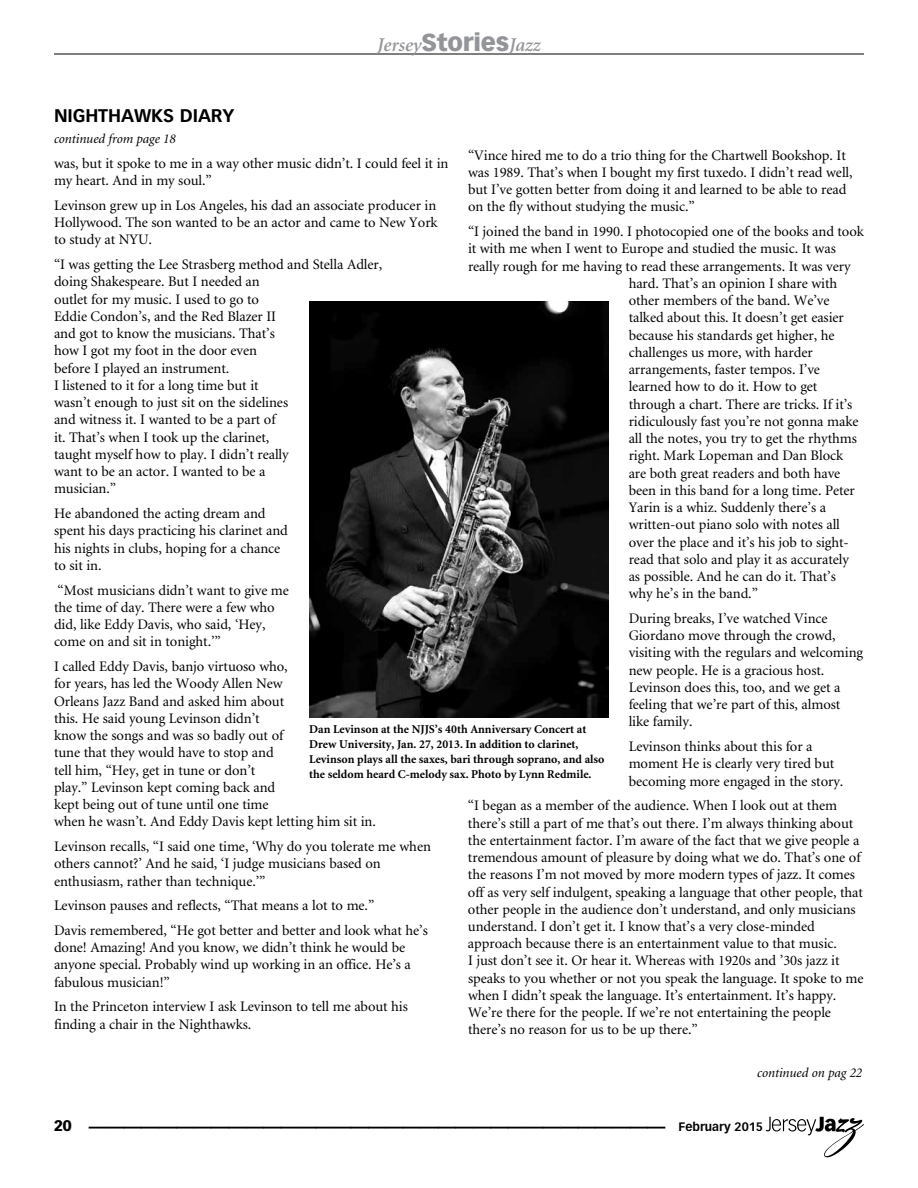
<style>
.page{position:relative;width:918px;height:1188px;background:#fff}
.page>*{position:absolute;margin:0;border:0;box-sizing:border-box;transform-origin:0 0}
.t1{font:700 36px "Vectora LH";color:#000}
.t2{font:italic 600 19.5px "Minion";letter-spacing:-.005em;color:#939598}
.t3{font:700 18px "Vectora LH";letter-spacing:-.005em;color:#000}
.t4{font:900 15px "Vectora LH";color:#000}
.t5{font:14.55px/17.2px "Minion";letter-spacing:-.005em;color:#000}
.t6{font:italic 13.5px "Minion";letter-spacing:-.005em;color:#000}
.t7{font:700 12px/15px "Minion";color:#000}
.t8{font:700 12px "Vectora LH";color:#000}
.s1{font-family:"Vectora LH";font-weight:900;font-style:normal;font-size:24px}
</style>
<div class="page">
<hr style="left:54px;top:54px;width:810px;height:1px;background:#000">
<svg style="left:766px;top:1117px;width:98px;height:40px"></svg>
<img style="left:309px;top:302px;width:299px;height:416px">
<p class="t3" style="left:54px;top:105px;width:182px">NIGHTHAWKS DIARY</p>
<p class="t6" style="left:54px;top:132px;width:123px">continued from page 18</p>
<h2 class="t2" style="left:377px;top:35px;width:165px">Jersey<span class="s1">STORIES</span>Jazz</h2>
<p class="t5" style="left:468px;top:147px;width:386px">“Vince hired me to do a trio thing for the Chartwell Bookshop. It was 1989. That’s when I bought my first tuxedo. I didn’t read well, but I’ve gotten better from doing it and learned to be able to read on the fly without studying the music.”</p>
<p class="t5" style="left:468px;top:223px;width:397px">“I joined the band in 1990. I photocopied one of the books and took</p>
<p class="t5" style="left:468px;top:241px;width:369px">it with me when I went to Europe and studied the music. It was</p>
<p class="t5" style="left:468px;top:258px;width:384px">really rough for me having to read these arrangements. It was very</p>
<p class="t5" style="left:629px;top:275px;width:210px">hard. That’s an opinion I share with</p>
<p class="t5" style="left:629px;top:292px;width:202px">other members of the band. We’ve</p>
<p class="t5" style="left:629px;top:310px;width:217px">talked about this. It doesn’t get easier</p>
<p class="t5" style="left:629px;top:327px;width:208px">because his standards get higher, he</p>
<p class="t5" style="left:629px;top:344px;width:186px">challenges us more, with harder</p>
<p class="t5" style="left:629px;top:361px;width:193px">arrangements, faster tempos. I’ve</p>
<p class="t5" style="left:629px;top:379px;width:190px">learned how to do it. How to get</p>
<p class="t5" style="left:629px;top:396px;width:225px">through a chart. There are tricks. If it’s</p>
<p class="t5" style="left:629px;top:413px;width:231px">ridiculously fast you’re not gonna make</p>
<p class="t5" style="left:629px;top:430px;width:230px">all the notes, you try to get the rhythms</p>
<p class="t5" style="left:629px;top:448px;width:216px">right. Mark Lopeman and Dan Block</p>
<p class="t5" style="left:629px;top:465px;width:213px">are both great readers and both have</p>
<p class="t5" style="left:629px;top:482px;width:228px">been in this band for a long time. Peter</p>
<p class="t5" style="left:629px;top:499px;width:199px">Yarin is a whiz. Suddenly there’s a</p>
<p class="t5" style="left:629px;top:517px;width:213px">written-out piano solo with notes all</p>
<p class="t5" style="left:629px;top:534px;width:222px">over the place and it’s his job to sight-</p>
<p class="t5" style="left:629px;top:551px;width:222px">read that solo and play it as accurately</p>
<p class="t5" style="left:629px;top:568px;width:209px">as possible. And he can do it. That’s</p>
<p class="t5" style="left:629px;top:585px;width:131px">why he’s in the band.”</p>
<p class="t5" style="left:629px;top:610px;width:236px">During breaks, I’ve watched Vince<br>Giordano move through the crowd, visiting with the regulars and welcoming new people. He is a gracious host.<br>Levinson does this, too, and we get a feeling that we’re part of this, almost like family.</p>
<p class="t5" style="left:629px;top:738px;width:216px">Levinson thinks about this for a moment He is clearly very tired but becoming more engaged in the story.</p>
<p class="t5" style="left:468px;top:798px;width:397px">“I began as a member of the audience. When I look out at them there’s still a part of me that’s out there. I’m always thinking about the entertainment factor. I’m aware of the fact that we give people a tremendous amount of pleasure by doing what we do. That’s one of the reasons I’m not moved by more modern types of jazz. It comes off as very self indulgent, speaking a language that other people, that other people in the audience don’t understand, and only musicians understand. I don’t get it. I know that’s a very close-minded approach because there is an entertainment value to that music.<br>I just don’t see it. Or hear it. Whereas with 1920s and ’30s jazz it speaks to you whether or not you speak the language. It spoke to me when I didn’t speak the language. It’s entertainment. It’s happy.<br>We’re there for the people. If we’re not entertaining the people there’s no reason for us to be up there.”</p>
<p class="t5" style="left:54px;top:155px;width:396px">was, but it spoke to me in a way other music didn’t. I could feel it in my heart. And in my soul.”</p>
<p class="t5" style="left:54px;top:197px;width:385px;text-align:justify">Levinson grew up in Los Angeles, his dad an associate producer in Hollywood. The son wanted to be an actor and came to New York to study at NYU.</p>
<p class="t5" style="left:54px;top:256px;width:330px">“I was getting the Lee Strasberg method and Stella Adler, doing Shakespeare. But I needed an<br>outlet for my music. I used to go to<br>Eddie Condon’s, and the Red Blazer II<br>and got to know the musicians. That’s<br>how I got my foot in the door even<br>before I played an instrument.<br>I listened to it for a long time but it<br>wasn’t enough to just sit on the sidelines<br>and witness it. I wanted to be a part of<br>it. That’s when I took up the clarinet,<br>taught myself how to play. I didn’t really<br>want to be an actor. I wanted to be a<br>musician.”</p>
<p class="t5" style="left:54px;top:505px;width:235px">He abandoned the acting dream and spent his days practicing his clarinet and his nights in clubs, hoping for a chance to sit in.</p>
<p class="t5" style="left:54px;top:582px;width:237px">“Most musicians didn’t want to give me the time of day. There were a few who did, like Eddy Davis, who said, ‘Hey, come on and sit in tonight.’”</p>
<p class="t5" style="left:54px;top:658px;width:323px">I called Eddy Davis, banjo virtuoso who,<br>for years, has led the Woody Allen New<br>Orleans Jazz Band and asked him about<br>this. He said young Levinson didn’t<br>know the songs and was so badly out of<br>tune that they would have to stop and<br>tell him, “Hey, get in tune or don’t<br>play.” Levinson kept coming back and<br>kept being out of tune until one time<br>when he wasn’t. And Eddy Davis kept letting him sit in.</p>
<p class="t5" style="left:54px;top:838px;width:378px">Levinson recalls, “I said one time, ‘Why do you tolerate me when others cannot?’ And he said, ‘I judge musicians based on enthusiasm, rather than technique.’”</p>
<p class="t5" style="left:54px;top:894px;width:375px;line-height:24.8px">Levinson pauses and reflects, “That means a lot to me.”<br>Davis remembered, “He got better and better and look what he’s</p>
<p class="t5" style="left:54px;top:940px;width:358px">done! Amazing! And you know, we didn’t think he would be anyone special. Probably wind up working in an office. He’s a fabulous musician!”</p>
<p class="t5" style="left:54px;top:999px;width:355px">In the Princeton interview I ask Levinson to tell me about his finding a chair in the Nighthawks.</p>
<p class="t7" style="left:309px;top:722px;width:297px">Dan Levinson at the NJJS’s 40th Anniversary Concert at Drew University, Jan. 27, 2013. In addition to clarinet, Levinson plays all the saxes, bari through soprano, and also the seldom heard C-melody sax. Photo by Lynn Redmile.</p>
<p class="t6" style="left:757px;top:1066px;width:107px">continued on pag 22</p>
<p class="t4" style="left:54px;top:1117px;width:19px">20</p>
<h1 class="t1" style="left:72px;top:1089px;width:19px">F</h1>
<p class="t8" style="left:679px;top:1120px;width:86px">FEBRUARY 2015</p>
</div>
